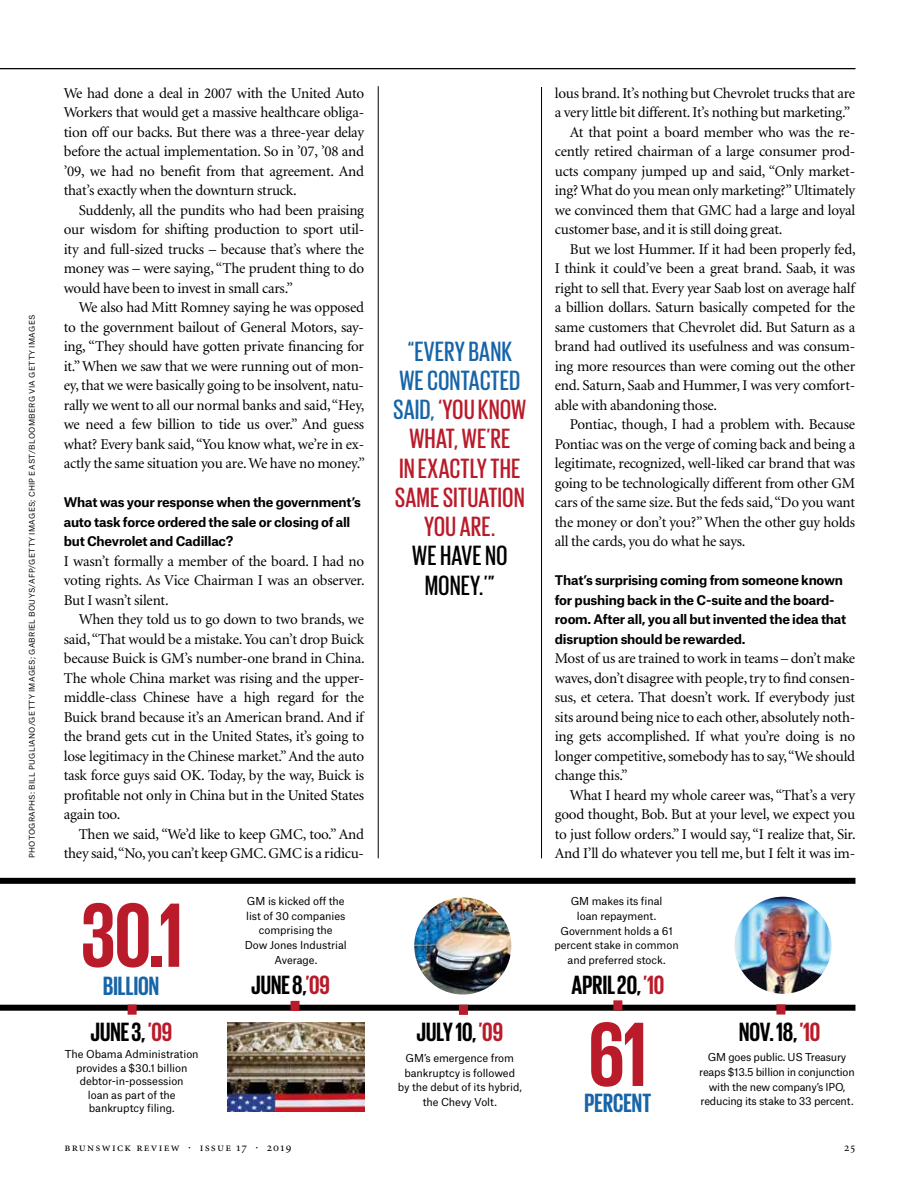
<style>
.page{position:relative;width:919px;height:1191px;background:#fff}
.page>*{position:absolute;margin:0;border:0;box-sizing:border-box;transform-origin:0 0}
.t1{font:700 93.15px "Giorgio Sans";color:#ba1b2a}
.t2{font:500 28.5px/29.2px "Giorgio Sans";letter-spacing:.02em;color:#ba1b2a;text-align:center}
.t3{font:500 28.5px/29.2px "Giorgio Sans";letter-spacing:.02em;color:#000;text-align:center}
.t4{font:700 27px "Giorgio Sans";color:#000}
.t5{font:700 27px "Giorgio Sans";color:#1765a8}
.t6{font:15px/19.5px "Minion";letter-spacing:-.015em;color:#000;text-align:justify}
.t7{font:700 12.75px/19.5px "Atlas Grotesk";letter-spacing:-.015em;color:#000}
.t8{font:12px "Minion Regular SC";letter-spacing:.105em;color:#000}
.t9{font:10.5px/14.7px "Atlas Grotesk";letter-spacing:-.005em;color:#000;text-align:center}
.t10{font:7.5px "Atlas Grotesk";letter-spacing:.04em;color:#000}
.s1{color:#ba1b2a}
.s2{color:#1765a8}
</style>
<div class="page">
<div style="left:0;top:1004px;width:855px;height:6px;background:#000"></div>
<div style="left:290px;top:1001px;width:9px;height:10px;background:#ba1b2a"></div>
<div style="left:128px;top:1004px;width:9px;height:10px;background:#ba1b2a"></div>
<div style="left:776px;top:1004px;width:9px;height:10px;background:#ba1b2a"></div>
<div style="left:459px;top:1004px;width:9px;height:11px;background:#ba1b2a"></div>
<div style="left:613px;top:1000px;width:9px;height:10px;background:#ba1b2a"></div>
<div style="left:0;top:878px;width:855px;height:6px;background:#000"></div>
<img style="left:227px;top:1022px;width:137px;height:89px">
<img style="left:734px;top:896px;width:97px;height:97px;border-radius:49px">
<img style="left:414px;top:897px;width:97px;height:97px;border-radius:49px">
<hr style="left:0;top:68px;width:855px;height:1px;background:#000">
<hr style="left:378px;top:86px;width:1px;height:772px;background:#000">
<hr style="left:541px;top:87px;width:1px;height:771px;background:#000">
<p class="t10" style="left:26px;top:858px;width:545px;rotate:-90deg">PHOTOGRAPHS: BILL PUGLIANO/GETTY IMAGES; GABRIEL BOUYS/AFP/GETTY IMAGES; CHIP EAST/BLOOMBERG VIA GETTY IMAGES</p>
<p class="t6" style="left:64px;top:84px;width:302px">We had done a deal in 2007 with the United Auto Workers that would get a massive healthcare obliga&shy;tion off our backs. But there was a three-year delay before the actual implementation. So in ’07, ’08 and ’09, we had no benefit from that agreement. And that’s exactly when the downturn struck.</p>
<p class="t6" style="left:64px;top:201px;width:302px;text-indent:15px">Suddenly, all the pundits who had been praising our wisdom for shifting production to sport util&shy;ity and full-sized trucks – because that’s where the money was – were saying, “The prudent thing to do would have been to invest in small cars.”</p>
<p class="t6" style="left:64px;top:298px;width:303px;text-indent:15px">We also had Mitt Romney saying he was opposed to the government bailout of General Motors, say&shy;ing, “They should have gotten private financing for it.” When we saw that we were running out of mon&shy;ey, that we were basically going to be insolvent, natu&shy;rally we went to all our normal banks and said, “Hey, we need a few billion to tide us over.” And guess what? Every bank said, “You know what, we’re in ex&shy;actly the same situation you are. We have no money.”</p>
<p class="t7" style="left:64px;top:491px;width:299px">What was your response when the government’s auto task force ordered the sale or closing of all but Chevrolet and Cadillac?</p>
<p class="t6" style="left:64px;top:552px;width:302px">I wasn’t formally a member of the board. I had no voting rights. As Vice Chairman I was an observer.<br>But I wasn’t silent.</p>
<p class="t6" style="left:64px;top:610px;width:302px;text-indent:15px">When they told us to go down to two brands, we said, “That would be a mistake. You can’t drop Buick because Buick is GM’s number-one brand in China.<br>The whole China market was rising and the upper&shy;middle-class Chinese have a high regard for the Buick brand because it’s an American brand. And if the brand gets cut in the United States, it’s going to lose legitimacy in the Chinese market.” And the auto task force guys said OK. Today, by the way, Buick is profitable not only in China but in the United States again too.</p>
<p class="t6" style="left:64px;top:825px;width:302px;text-align:right">Then we said, “We’d like to keep GMC, too.” And they said, “No, you can’t keep GMC. GMC is a ridicu-</p>
<h1 class="t1" style="left:81px;top:888px;width:103px">30.1</h1>
<h3 class="t5" style="left:103px;top:972px;width:57px">BILLION</h3>
<p class="t9" style="left:245px;top:892px;width:104px">GM is kicked off the list of 30 companies comprising the<br>Dow Jones Industrial<br>Average.</p>
<h3 class="t4" style="left:251px;top:971px;width:80px">JUNE 8,<span class="s1">’09</span></h3>
<h2 class="t2" style="left:393px;top:336px;width:134px"><span class="s2">“EVERY BANK<br>WE CONTACTED<br>SAID,</span> ‘YOU KNOW<br>WHAT, WE’RE<br>IN EXACTLY THE<br>SAME SITUATION<br>YOU ARE.</h2>
<h2 class="t3" style="left:412px;top:540px;width:96px">WE HAVE NO<br>MONEY.’”</h2>
<h3 class="t4" style="left:91px;top:1018px;width:83px">JUNE 3, <span class="s1">’09</span></h3>
<h3 class="t4" style="left:416px;top:1018px;width:88px">JULY 10, <span class="s1">’09</span></h3>
<p class="t9" style="left:65px;top:1046px;width:135px;line-height:13.5px">The Obama Administration provides a $30.1 billion debtor-in-possession<br>loan as part of the bankruptcy filing.</p>
<p class="t9" style="left:398px;top:1049px;width:125px">GM’s emergence from bankruptcy is followed by the debut of its hybrid, the Chevy Volt.</p>
<p class="t6" style="left:554px;top:84px;width:302px">lous brand. It’s nothing but Chevrolet trucks that are</p>
<p class="t6" style="left:554px;top:103px;width:297px">a very little bit different. It’s nothing but marketing.”</p>
<p class="t6" style="left:569px;top:123px;width:287px">At that point a board member who was the re-</p>
<p class="t6" style="left:554px;top:142px;width:302px">cently retired chairman of a large consumer prod-</p>
<p class="t6" style="left:554px;top:162px;width:302px">ucts company jumped up and said, “Only market-</p>
<p class="t6" style="left:554px;top:181px;width:302px">ing? What do you mean only marketing?” Ultimately</p>
<p class="t6" style="left:554px;top:201px;width:302px">we convinced them that GMC had a large and loyal</p>
<p class="t6" style="left:554px;top:220px;width:229px">customer base, and it is still doing great.</p>
<p class="t6" style="left:569px;top:240px;width:287px">But we lost Hummer. If it had been properly fed,</p>
<p class="t6" style="left:554px;top:259px;width:302px">I think it could’ve been a great brand. Saab, it was</p>
<p class="t6" style="left:554px;top:279px;width:301px">right to sell that. Every year Saab lost on average half</p>
<p class="t6" style="left:554px;top:298px;width:302px">a billion dollars. Saturn basically competed for the</p>
<p class="t6" style="left:554px;top:318px;width:302px">same customers that Chevrolet did. But Saturn as a</p>
<p class="t6" style="left:554px;top:337px;width:302px">brand had outlived its usefulness and was consum-</p>
<p class="t6" style="left:554px;top:357px;width:302px">ing more resources than were coming out the other</p>
<p class="t6" style="left:554px;top:376px;width:302px">end. Saturn, Saab and Hummer, I was very comfort-</p>
<p class="t6" style="left:554px;top:396px;width:164px">able with abandoning those.</p>
<p class="t6" style="left:569px;top:415px;width:287px">Pontiac, though, I had a problem with. Because</p>
<p class="t6" style="left:554px;top:435px;width:302px">Pontiac was on the verge of coming back and being a</p>
<p class="t6" style="left:554px;top:454px;width:302px">legitimate, recognized, well-liked car brand that was</p>
<p class="t6" style="left:554px;top:474px;width:302px">going to be technologically different from other GM</p>
<p class="t6" style="left:554px;top:493px;width:302px">cars of the same size. But the feds said, “Do you want</p>
<p class="t6" style="left:554px;top:513px;width:302px">the money or don’t you?” When the other guy holds</p>
<p class="t6" style="left:554px;top:532px;width:192px">all the cards, you do what he says.</p>
<p class="t7" style="left:554px;top:569px;width:293px">That’s surprising coming from someone known for pushing back in the C-suite and the board&shy;room. After all, you all but invented the idea that disruption should be rewarded.</p>
<p class="t6" style="left:554px;top:649px;width:302px">Most of us are trained to work in teams – don’t make waves, don’t disagree with people, try to find consen&shy;sus, et cetera. That doesn’t work. If everybody just sits around being nice to each other, absolutely noth&shy;ing gets accomplished. If what you’re doing is no longer competitive, somebody has to say, “We should change this.”</p>
<p class="t6" style="left:554px;top:786px;width:302px;text-indent:15px">What I heard my whole career was, “That’s a very good thought, Bob. But at your level, we expect you to just follow orders.” I would say, “I realize that, Sir.<br>And I’ll do whatever you tell me, but I felt it was im-</p>
<p class="t9" style="left:554px;top:893px;width:126px">GM makes its final<br>loan repayment.<br>Government holds a 61 percent stake in common and preferred stock.</p>
<h3 class="t4" style="left:571px;top:971px;width:94px">APRIL 20, <span class="s1">’10</span></h3>
<h1 class="t1" style="left:588px;top:1007px;width:60px">61</h1>
<h3 class="t5" style="left:584px;top:1088px;width:68px">PERCENT</h3>
<h3 class="t4" style="left:739px;top:1018px;width:83px">NOV. 18, <span class="s1">’10</span></h3>
<p class="t9" style="left:699px;top:1049px;width:157px">GM goes public. US Treasury reaps $13.5 billion in conjunction with the new company’s IPO, reducing its stake to 33 percent.</p>
<p class="t8" style="left:64px;top:1141px;width:228px">brunswick review · issue 17 · 2019</p>
<p class="t8" style="left:844px;top:1141px;width:12px">25</p>
</div>
